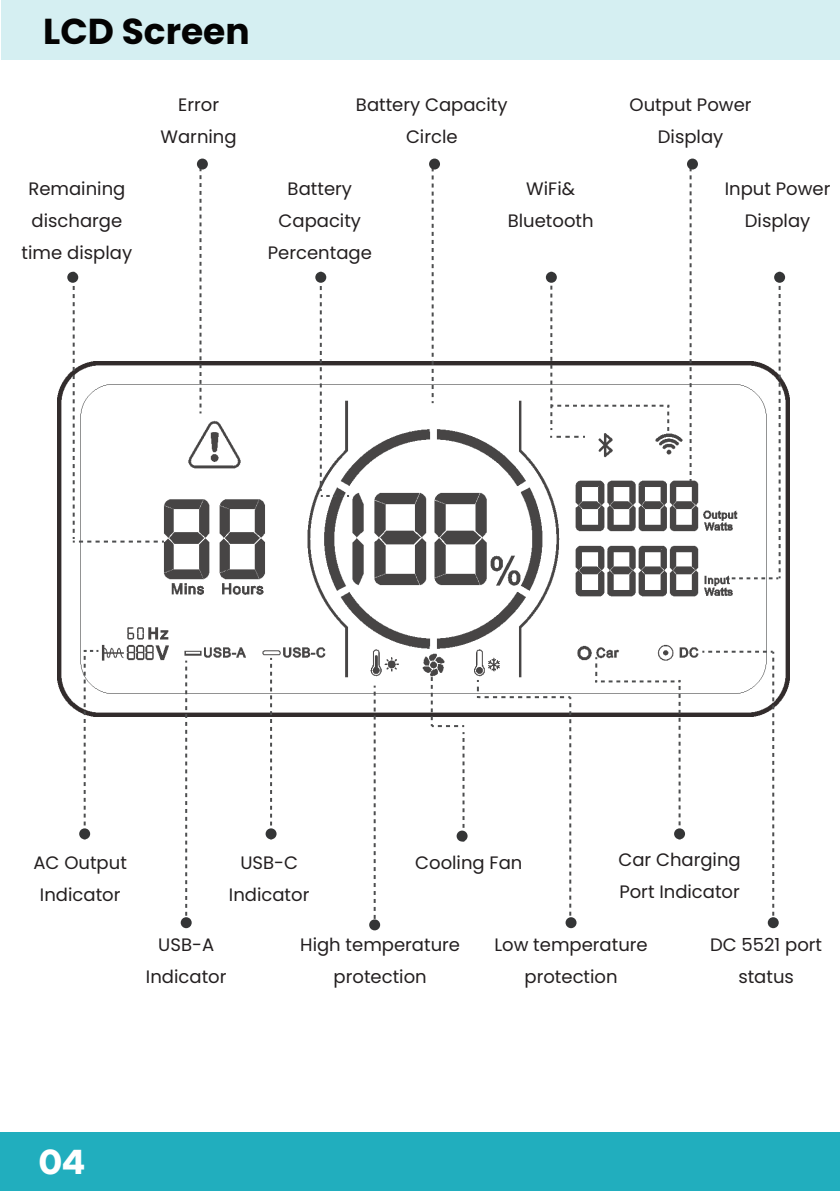
<style>
.page{position:relative;width:840px;height:1191px;background:#fff}
.page>*{position:absolute;margin:0;border:0;box-sizing:border-box;transform-origin:0 0}
.t1{font:700 36px "Poppins";color:#030303}
.t2{font:700 36px "Galano Grotesque DEMO";color:#fff}
.t3{font:18px/32px "Poppins";color:#231f20;text-align:center}
</style>
<div class="page">
<img style="left:57px;top:362px;width:732px;height:354px">
<div style="left:2px;top:1px;width:837px;height:59px;background:#d5eff2"></div>
<div style="left:0;top:1132px;width:839px;height:59px;background:#21aebe"></div>
<svg style="left:199px;top:168px;width:2px;height:245px"></svg>
<svg style="left:73px;top:272px;width:91px;height:270px"></svg>
<div style="left:67px;top:272px;width:11px;height:11px;background:#343536;border-radius:50%"></div>
<div style="left:197px;top:159px;width:11px;height:10px;background:#343536;border-radius:50%"></div>
<div style="left:79px;top:828px;width:11px;height:11px;background:#343536;border-radius:50%"></div>
<svg style="left:185px;top:660px;width:2px;height:256px"></svg>
<div style="left:181px;top:917px;width:10px;height:11px;background:#343536;border-radius:50%"></div>
<svg style="left:270px;top:658px;width:2px;height:168px"></svg>
<div style="left:265px;top:828px;width:11px;height:11px;background:#343536;border-radius:50%"></div>
<svg style="left:373px;top:685px;width:2px;height:234px"></svg>
<div style="left:369px;top:919px;width:11px;height:11px;background:#343536;border-radius:50%"></div>
<svg style="left:430px;top:671px;width:34px;height:170px"></svg>
<svg style="left:84px;top:650px;width:14px;height:189px"></svg>
<div style="left:456px;top:830px;width:11px;height:11px;background:#343536;border-radius:50%"></div>
<svg style="left:476px;top:680px;width:95px;height:236px"></svg>
<div style="left:565px;top:917px;width:11px;height:11px;background:#343536;border-radius:50%"></div>
<svg style="left:594px;top:657px;width:86px;height:169px"></svg>
<div style="left:673px;top:828px;width:11px;height:11px;background:#343536;border-radius:50%"></div>
<svg style="left:702px;top:650px;width:71px;height:266px"></svg>
<div style="left:767px;top:917px;width:11px;height:11px;background:#343536;border-radius:50%"></div>
<svg style="left:319px;top:272px;width:30px;height:225px"></svg>
<div style="left:315px;top:272px;width:11px;height:11px;background:#343536;border-radius:50%"></div>
<svg style="left:431px;top:168px;width:2px;height:235px"></svg>
<div style="left:429px;top:159px;width:11px;height:10px;background:#343536;border-radius:50%"></div>
<svg style="left:550px;top:272px;width:119px;height:166px"></svg>
<div style="left:545px;top:272px;width:11px;height:11px;background:#343536;border-radius:50%"></div>
<svg style="left:689px;top:169px;width:2px;height:312px"></svg>
<div style="left:686px;top:159px;width:11px;height:10px;background:#343536;border-radius:50%"></div>
<svg style="left:725px;top:285px;width:55px;height:294px"></svg>
<div style="left:773px;top:272px;width:11px;height:11px;background:#343536;border-radius:50%"></div>
<h1 class="t1" style="left:43px;top:11px;width:208px">LCD Screen</h1>
<p class="t3" style="left:22px;top:172px;width:112px">Remaining discharge time display</p>
<p class="t3" style="left:160px;top:89px;width:78px">Error<br>Warning</p>
<p class="t3" style="left:356px;top:89px;width:153px">Battery Capacity<br>Circle</p>
<p class="t3" style="left:268px;top:172px;width:105px">Battery<br>Capacity<br>Percentage</p>
<p class="t3" style="left:507px;top:172px;width:87px">WiFi&amp;<br>Bluetooth</p>
<p class="t3" style="left:629px;top:89px;width:123px">Output Power<br>Display</p>
<p class="t3" style="left:724px;top:172px;width:107px">Input Power<br>Display</p>
<p class="t3" style="left:33px;top:846px;width:95px">AC Output<br>Indicator</p>
<p class="t3" style="left:618px;top:843px;width:124px;text-align:left">Car Charging<br>Port Indicator</p>
<p class="t3" style="left:709px;top:928px;width:113px">DC 5521 port status</p>
<p class="t3" style="left:415px;top:846px;width:109px">Cooling Fan</p>
<p class="t3" style="left:229px;top:846px;width:82px">USB-C<br>Indicator</p>
<p class="t3" style="left:300px;top:928px;width:161px">High temperature protection</p>
<p class="t3" style="left:146px;top:928px;width:82px">USB-A<br>Indicator</p>
<p class="t3" style="left:494px;top:928px;width:155px">Low temperature protection</p>
<h1 class="t2" style="left:38px;top:1146px;width:48px">04</h1>
</div>
